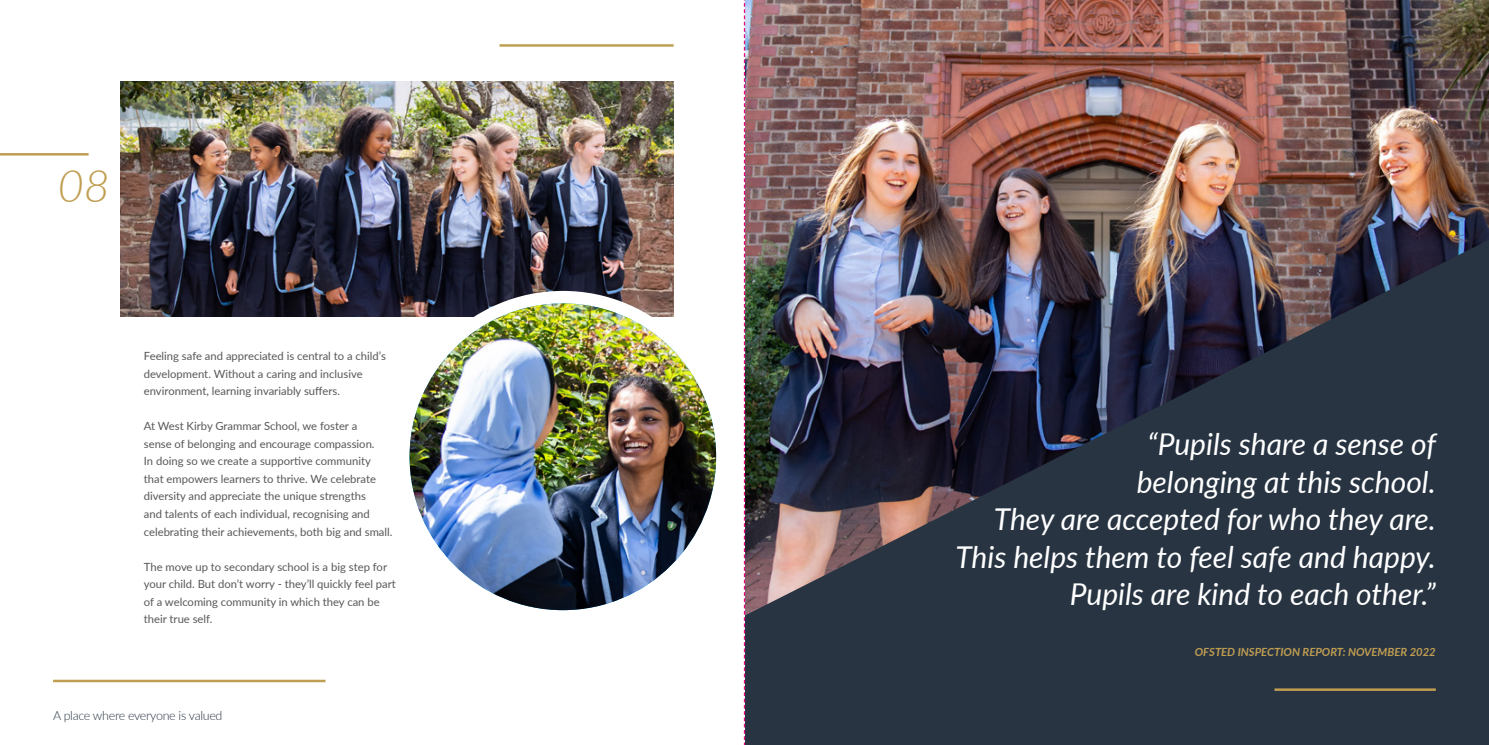
<style>
.page{position:relative;width:1489px;height:745px;background:#fff}
.page>*{position:absolute;margin:0;border:0;box-sizing:border-box;transform-origin:0 0}
.t1{font:italic 300 45px "Lato";color:#c09e51}
.t2{font:italic 30px/37.5px "Lato";color:#fff;text-align:right}
.t3{font:300 12.5px "Lato";letter-spacing:-.025em;color:#283442}
.t4{font:11.25px/17.5px "Lato";color:#575756}
.t5{font:italic 700 11.25px "Lato";color:#c09e51}
</style>
<div class="page">
<img style="left:745px;top:0;width:743px;height:239px">
<img style="left:745px;top:239px;width:743px;height:505px">
<hr style="left:53px;top:679px;width:272px;height:2px;background:#c09e51">
<hr style="left:499px;top:44px;width:174px;height:3px;background:#c09e51">
<img style="left:120px;top:81px;width:553px;height:236px">
<hr style="left:0;top:153px;width:89px;height:2px;background:#c09e51">
<div style="left:403px;top:297px;width:319px;height:319px;background:#fff;border-radius:50%"></div>
<div style="left:397px;top:291px;width:331px;height:331px;border:12px solid #fff;border-radius:50%"></div>
<img style="left:409px;top:303px;width:307px;height:306px;border-radius:153px">
<hr style="left:1274px;top:688px;width:161px;height:2px;background:#c09e51">
<svg style="left:743px;top:0;width:2px;height:744px"></svg>
<h1 class="t1" style="left:58px;top:154px;width:54px">08</h1>
<p class="t4" style="left:144px;top:347px;width:243px">Feeling safe and appreciated is central to a child’s development. Without a caring and inclusive environment, learning invariably suffers.</p>
<p class="t4" style="left:144px;top:417px;width:250px">At West Kirby Grammar School, we foster a<br>sense of belonging and encourage compassion.<br>In doing so we create a supportive community that empowers learners to thrive. We celebrate diversity and appreciate the unique strengths<br>and talents of each individual, recognising and celebrating their achievements, both big and small.</p>
<p class="t4" style="left:144px;top:557px;width:253px">The move up to secondary school is a big step for your child. But don’t worry - they’ll quickly feel part of a welcoming community in which they can be their true self.</p>
<p class="t3" style="left:53px;top:706px;width:171px">A place where everyone is valued</p>
<h2 class="t2" style="left:955px;top:424px;width:482px">“Pupils share a sense of<br>belonging at this school.<br>They are accepted for who they are.<br>This helps them to feel safe and happy.<br>Pupils are kind to each other.”</h2>
<p class="t5" style="left:1194px;top:643px;width:242px">OFSTED INSPECTION REPORT: NOVEMBER 2022</p>
</div>
